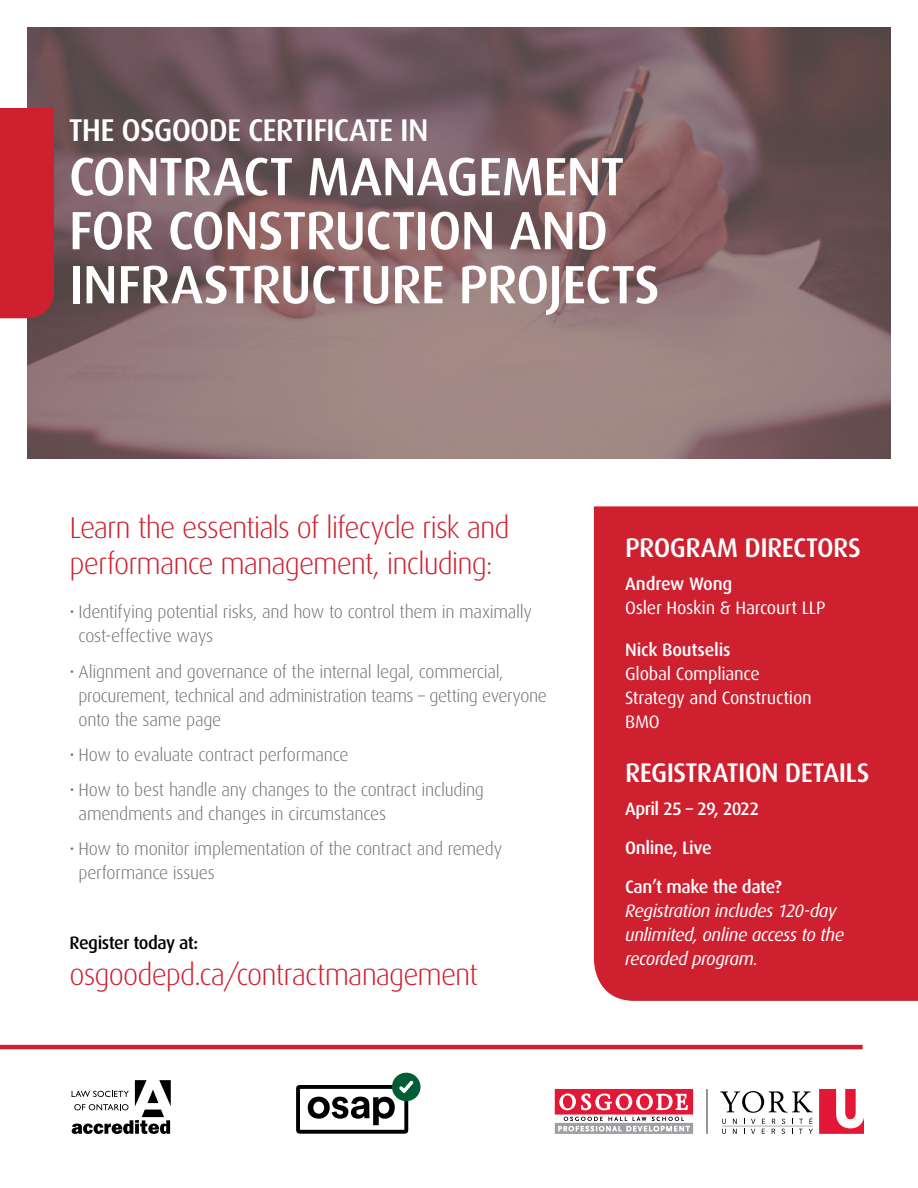
<style>
.page{position:relative;width:918px;height:1188px;background:#fff}
.page>*{position:absolute;margin:0;border:0;box-sizing:border-box;transform-origin:0 0}
.t1{font:500 54px/54px "Dax";letter-spacing:-.02em;color:#fff}
.t2{font:500 31.5px "Dax";letter-spacing:-.03em;color:#fff}
.t3{font:300 30px/36px "Dax";letter-spacing:-.035em;color:#ce202f}
.t4{font:500 27px "Dax";letter-spacing:-.02em;color:#fff}
.t5{font:300 18px/24px "Dax";letter-spacing:-.015em;color:#6d6e71}
.t6{font:18px/24px "Dax";letter-spacing:-.01em;color:#fff}
.t7{font:italic 18px/24px "Dax";letter-spacing:-.025em;color:#fff}
.t8{font:500 18px "Dax";letter-spacing:-.025em;color:#fff}
.t9{font:500 18px "Dax";letter-spacing:-.03em;color:#000}
.s1{font-weight:500}
.s2{font-weight:500;font-style:normal}
</style>
<div class="page">
<svg style="left:27px;top:27px;width:864px;height:432px;background:#816668"></svg>
<hr style="left:0;top:1045px;width:863px;height:4px;background:#ce202f">
<div style="left:0;top:108px;width:54px;height:210px;background:#ce202f"></div>
<svg style="left:72px;top:1080px;width:99px;height:54px"></svg>
<hr style="left:707px;top:1089px;width:1px;height:45px;background:#939598">
<svg style="left:720px;top:1091px;width:93px;height:43px"></svg>
<svg style="left:819px;top:1089px;width:45px;height:45px"></svg>
<svg style="left:555px;top:1089px;width:138px;height:45px"></svg>
<div style="left:392px;top:1073px;width:29px;height:28px;background:#005d36;border-radius:50%"></div>
<svg style="left:296px;top:1080px;width:118px;height:54px"></svg>
<div style="left:594px;top:506px;width:324px;height:495px;background:#ce202f"></div>
<p class="t2" style="left:69px;top:113px;width:361px">THE OSGOODE CERTIFICATE IN</p>
<p class="t1" style="left:69px;top:150px;width:593px">CONTRACT MANAGEMENT<br>FOR CONSTRUCTION AND<br>INFRASTRUCTURE PROJECTS</p>
<p class="t3" style="left:70px;top:510px;width:441px">Learn the essentials of lifecycle risk and performance management, including:</p>
<p class="t5" style="left:79px;top:600px;width:455px;text-indent:-9px">• Identifying potential risks, and how to control them in maximally cost-effective ways</p>
<p class="t5" style="left:79px;top:660px;width:470px;text-indent:-9px">• Alignment and governance of the internal legal, commercial, procurement, technical and administration teams – getting everyone onto the same page</p>
<p class="t5" style="left:70px;top:743px;width:280px">• How to evaluate contract performance</p>
<p class="t5" style="left:79px;top:778px;width:407px;text-indent:-9px">• How to best handle any changes to the contract including amendments and changes in circumstances</p>
<p class="t5" style="left:79px;top:837px;width:425px;text-indent:-9px">• How to monitor implementation of the contract and remedy performance issues</p>
<p class="t9" style="left:70px;top:933px;width:130px">Register today at:</p>
<p class="t3" style="left:70px;top:957px;width:410px">osgoodepd.ca/contractmanagement</p>
<p class="t4" style="left:625px;top:532px;width:237px">PROGRAM DIRECTORS</p>
<p class="t6" style="left:625px;top:571px;width:202px"><span class="s1">Andrew Wong<br></span>Osler Hoskin &amp; Harcourt LLP</p>
<p class="t6" style="left:625px;top:637px;width:188px"><span class="s1">Nick Boutselis<br></span>Global Compliance<br>Strategy and Construction<br>BMO</p>
<p class="t4" style="left:625px;top:757px;width:246px">REGISTRATION DETAILS</p>
<p class="t8" style="left:625px;top:798px;width:136px">April 25 – 29, 2022</p>
<p class="t8" style="left:625px;top:837px;width:88px">Online, Live</p>
<p class="t7" style="left:625px;top:874px;width:221px"><span class="s2">Can’t make the date?<br></span>Registration includes 120‑day unlimited, online access to the recorded program.</p>
</div>
